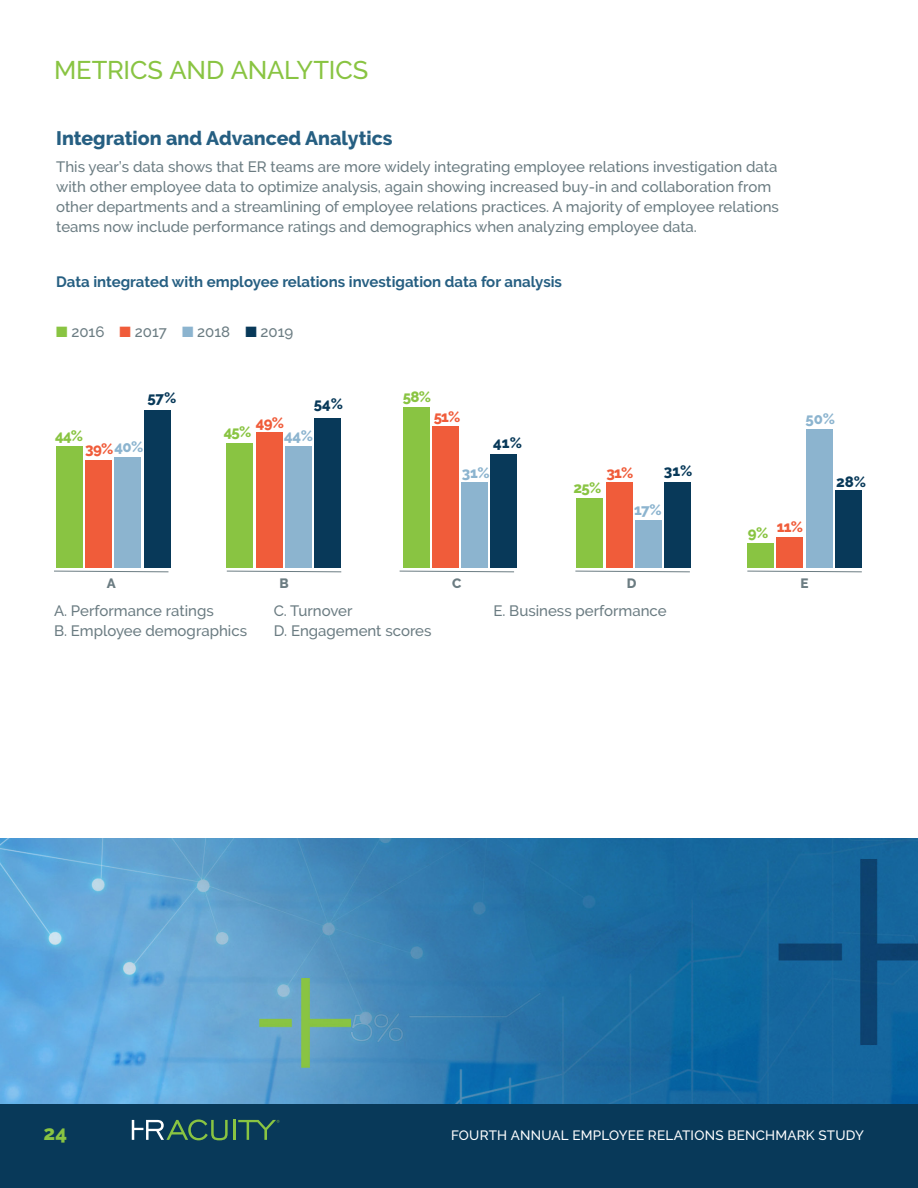
<style>
.page{position:relative;width:918px;height:1188px;background:#fff}
.page>*{position:absolute;margin:0;border:0;box-sizing:border-box;transform-origin:0 0}
.t1{font:500 25.5px "Raleway";letter-spacing:-.005em;color:#89c442}
.t2{font:800 20.25px "Raleway";color:#89c442}
.Breaker_Text{font:800 19.5px "Raleway";color:#265f82}
.Body_Copy{font:500 15px/20.2px "Raleway";color:#6b7c82}
.t3{font:700 15px "Raleway";color:#265f82}
.t4{font:800 15px "Raleway";color:#083959}
.t5{font:800 15px "Raleway";letter-spacing:-.025em;color:#8cb4cf}
.t6{font:800 15px "Raleway";letter-spacing:-.05em;color:#f05c3a}
.t7{font:800 15px "Raleway";letter-spacing:-.05em;color:#89c442}
.t8{font:500 13.5px "Raleway";letter-spacing:.015em;color:#fff}
.t9{font:800 13.5px "Raleway";color:#6b7c82}
.s1{color:#89c442}
.s2{color:#f05c3a}
.s3{color:#8cb4cf}
.s4{color:#083959}
</style>
<div class="page">
<div style="left:0;top:1104px;width:918px;height:84px;background:#083959"></div>
<svg style="left:132px;top:1119px;width:96px;height:21px"></svg>
<hr style="left:233px;top:1120px;width:3px;height:20px;background:#89c442">
<svg style="left:238px;top:1120px;width:42px;height:20px"></svg>
<img style="left:0;top:838px;width:918px;height:266px">
<div style="left:144px;top:410px;width:26px;height:158px;background:#083959"></div>
<div style="left:115px;top:457px;width:26px;height:111px;background:#8cb4cf"></div>
<div style="left:85px;top:460px;width:27px;height:108px;background:#f05c3a"></div>
<div style="left:56px;top:446px;width:27px;height:122px;background:#89c442"></div>
<svg style="left:54px;top:570px;width:115px;height:3px"></svg>
<svg style="left:226px;top:570px;width:116px;height:3px"></svg>
<svg style="left:399px;top:570px;width:115px;height:3px"></svg>
<svg style="left:575px;top:570px;width:115px;height:3px"></svg>
<svg style="left:747px;top:570px;width:115px;height:3px"></svg>
<div style="left:315px;top:418px;width:26px;height:150px;background:#083959"></div>
<div style="left:285px;top:446px;width:27px;height:122px;background:#8cb4cf"></div>
<div style="left:256px;top:432px;width:26px;height:136px;background:#f05c3a"></div>
<div style="left:227px;top:443px;width:26px;height:125px;background:#89c442"></div>
<div style="left:491px;top:454px;width:26px;height:114px;background:#083959"></div>
<div style="left:462px;top:482px;width:26px;height:86px;background:#8cb4cf"></div>
<div style="left:432px;top:427px;width:27px;height:141px;background:#f05c3a"></div>
<div style="left:403px;top:407px;width:26px;height:161px;background:#89c442"></div>
<div style="left:835px;top:490px;width:27px;height:78px;background:#083959"></div>
<div style="left:806px;top:430px;width:26px;height:138px;background:#8cb4cf"></div>
<div style="left:777px;top:537px;width:26px;height:31px;background:#f05c3a"></div>
<div style="left:747px;top:543px;width:27px;height:25px;background:#89c442"></div>
<div style="left:665px;top:482px;width:26px;height:86px;background:#083959"></div>
<div style="left:635px;top:521px;width:27px;height:47px;background:#8cb4cf"></div>
<div style="left:606px;top:482px;width:26px;height:86px;background:#f05c3a"></div>
<div style="left:577px;top:499px;width:26px;height:69px;background:#89c442"></div>
<p class="t1" style="left:54px;top:55px;width:316px">METRICS AND ANALYTICS</p>
<p class="Breaker_Text" style="left:56px;top:127px;width:338px">Integration and Advanced Analytics</p>
<p class="Body_Copy" style="left:56px;top:156px;width:724px">This year’s data shows that ER teams are more widely integrating employee relations investigation data with other employee data to optimize analysis, again showing increased buy-in and collaboration from other departments and a streamlining of employee relations practices. A majority of employee relations teams now include performance ratings and demographics when analyzing employee data.</p>
<p class="t3" style="left:56px;top:273px;width:507px">Data integrated with employee relations investigation data for analysis</p>
<p class="Body_Copy" style="left:56px;top:321px;width:239px"><span class="s1">■</span> 2016 <span class="s2">■</span> 2017 <span class="s3">■</span> 2018 <span class="s4">■</span> 2019</p>
<p class="t7" style="left:403px;top:389px;width:30px">58%</p>
<p class="t4" style="left:147px;top:390px;width:31px">57%</p>
<p class="t4" style="left:314px;top:395px;width:31px">54%</p>
<p class="t6" style="left:256px;top:414px;width:30px">49%</p>
<p class="t6" style="left:434px;top:408px;width:28px">51%</p>
<p class="t7" style="left:55px;top:427px;width:30px">44%</p>
<p class="t7" style="left:224px;top:423px;width:29px">45%</p>
<p class="t5" style="left:284px;top:427px;width:30px">44%</p>
<p class="t5" style="left:115px;top:438px;width:30px">40%</p>
<p class="t6" style="left:85px;top:440px;width:30px">39%</p>
<p class="t4" style="left:493px;top:434px;width:30px">41%</p>
<p class="t5" style="left:462px;top:464px;width:29px">31%</p>
<p class="t6" style="left:606px;top:464px;width:29px">31%</p>
<p class="t7" style="left:574px;top:479px;width:29px">25%</p>
<p class="t4" style="left:664px;top:462px;width:30px">31%</p>
<p class="t5" style="left:634px;top:501px;width:29px">17%</p>
<p class="t5" style="left:805px;top:410px;width:31px">50%</p>
<p class="t7" style="left:748px;top:525px;width:22px">9%</p>
<p class="t6" style="left:777px;top:518px;width:28px">11%</p>
<p class="t4" style="left:836px;top:473px;width:32px">28%</p>
<p class="t9" style="left:107px;top:575px;width:11px">A</p>
<p class="t9" style="left:279px;top:575px;width:11px">B</p>
<p class="t9" style="left:452px;top:575px;width:11px">C</p>
<p class="t9" style="left:627px;top:575px;width:11px">D</p>
<p class="t9" style="left:801px;top:575px;width:10px">E</p>
<p class="Body_Copy" style="left:54px;top:601px;width:161px">A. Performance ratings</p>
<p class="Body_Copy" style="left:54px;top:621px;width:195px">B. Employee demographics</p>
<p class="Body_Copy" style="left:493px;top:601px;width:175px">E. Business performance</p>
<p class="Body_Copy" style="left:274px;top:601px;width:80px">C. Turnover</p>
<p class="Body_Copy" style="left:274px;top:621px;width:159px">D. Engagement scores</p>
<h2 class="t2" style="left:44px;top:1121px;width:25px">24</h2>
<p class="t8" style="left:451px;top:1127px;width:414px">FOURTH ANNUAL EMPLOYEE RELATIONS BENCHMARK STUDY</p>
</div>
